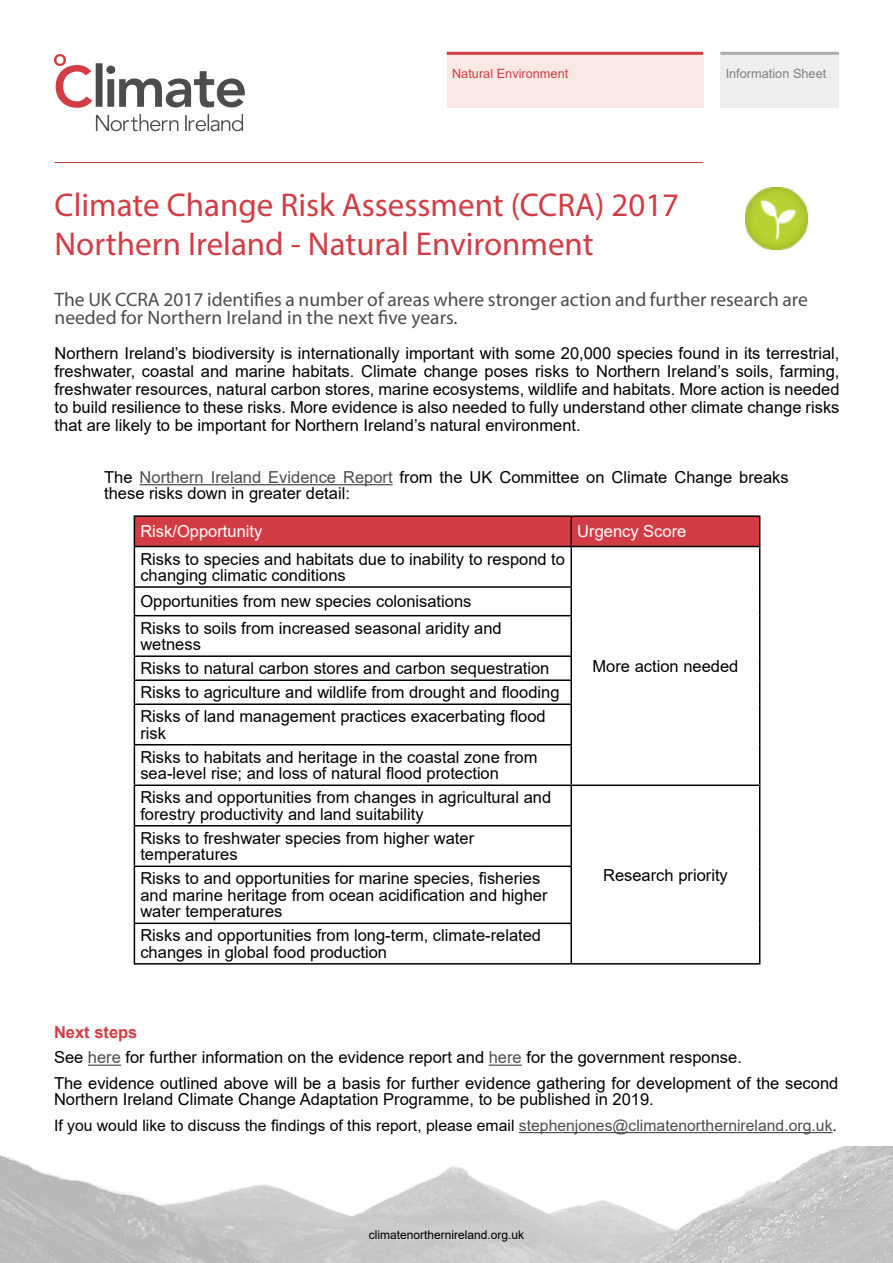
<style>
.page{position:relative;width:893px;height:1263px;background:#fff}
.page>*{position:absolute;margin:0;border:0;box-sizing:border-box;transform-origin:0 0}
.t1{font:33px/39px "Myriad Pro";color:#d23d45}
.t2{font:19.5px/18px "Myriad Pro";color:#4d4d4f}
.t3{font:16.5px/16.5px "Arial";color:#000}
.t4{font:16.5px "Arial";color:#fff}
.t5{font:15.75px "Arial";color:#000}
.t6{font:12.75px "Arial";color:#d23d45}
.t7{font:12.75px "Arial";color:#808285}
.t8{font:12px "Arial";color:#000}
.s1{color:#4d4d4f}
.s2{font-weight:700;color:#d23d45}
</style>
<div class="page">
<svg style="left:54px;top:54px;width:191px;height:54px"></svg>
<svg style="left:96px;top:114px;width:82px;height:17px"></svg>
<svg style="left:185px;top:114px;width:58px;height:17px"></svg>
<div style="left:447px;top:54px;width:256px;height:54px;background:#f9e9e4"></div>
<hr style="left:447px;top:52px;width:256px;height:3px;background:#d23d45">
<div style="left:720px;top:54px;width:119px;height:54px;background:#efeeef"></div>
<hr style="left:720px;top:52px;width:119px;height:3px;background:#a9acac">
<hr style="left:55px;top:162px;width:648px;height:1px;background:#d23d45">
<img style="left:0;top:1146px;width:893px;height:117px">
<hr style="left:134px;top:515px;width:437px;height:2px;background:#000">
<hr style="left:571px;top:515px;width:189px;height:2px;background:#000">
<svg style="left:134px;top:516px;width:626px;height:30px;background:#c93a42"></svg>
<hr style="left:134px;top:546px;width:437px;height:1px;background:#000">
<hr style="left:134px;top:547px;width:1px;height:39px;background:#000">
<hr style="left:571px;top:546px;width:189px;height:1px;background:#000">
<hr style="left:570px;top:547px;width:2px;height:39px;background:#000">
<hr style="left:759px;top:547px;width:1px;height:40px;background:#000">
<hr style="left:134px;top:586px;width:438px;height:2px;background:#000">
<svg style="left:134px;top:588px;width:1px;height:27px"></svg>
<hr style="left:570px;top:588px;width:2px;height:27px;background:#000">
<svg style="left:759px;top:587px;width:1px;height:29px"></svg>
<hr style="left:134px;top:615px;width:438px;height:1px;background:#000">
<hr style="left:134px;top:616px;width:1px;height:39px;background:#000">
<hr style="left:570px;top:616px;width:2px;height:39px;background:#000">
<hr style="left:759px;top:616px;width:1px;height:40px;background:#000">
<hr style="left:134px;top:655px;width:438px;height:2px;background:#000">
<hr style="left:570px;top:657px;width:2px;height:22px;background:#000">
<hr style="left:134px;top:679px;width:438px;height:2px;background:#000">
<svg style="left:134px;top:657px;width:1px;height:46px"></svg>
<hr style="left:570px;top:681px;width:2px;height:22px;background:#000">
<svg style="left:759px;top:656px;width:1px;height:48px"></svg>
<hr style="left:134px;top:703px;width:438px;height:2px;background:#000">
<hr style="left:134px;top:705px;width:1px;height:39px;background:#000">
<hr style="left:570px;top:705px;width:2px;height:39px;background:#000">
<hr style="left:759px;top:704px;width:1px;height:41px;background:#000">
<hr style="left:134px;top:744px;width:438px;height:1px;background:#000">
<hr style="left:134px;top:745px;width:1px;height:39px;background:#000">
<hr style="left:570px;top:745px;width:2px;height:39px;background:#000">
<hr style="left:759px;top:745px;width:1px;height:39px;background:#000">
<hr style="left:134px;top:784px;width:437px;height:2px;background:#000">
<hr style="left:134px;top:786px;width:1px;height:39px;background:#000">
<hr style="left:571px;top:784px;width:189px;height:2px;background:#000">
<hr style="left:570px;top:786px;width:2px;height:39px;background:#000">
<hr style="left:759px;top:786px;width:1px;height:40px;background:#000">
<hr style="left:134px;top:825px;width:438px;height:1px;background:#000">
<hr style="left:134px;top:826px;width:1px;height:39px;background:#000">
<hr style="left:570px;top:826px;width:2px;height:39px;background:#000">
<hr style="left:759px;top:826px;width:1px;height:40px;background:#000">
<hr style="left:134px;top:865px;width:438px;height:2px;background:#000">
<hr style="left:134px;top:867px;width:1px;height:55px;background:#000">
<hr style="left:570px;top:867px;width:2px;height:55px;background:#000">
<hr style="left:759px;top:866px;width:1px;height:57px;background:#000">
<hr style="left:134px;top:922px;width:438px;height:2px;background:#000">
<hr style="left:134px;top:924px;width:1px;height:39px;background:#000">
<hr style="left:570px;top:924px;width:2px;height:39px;background:#000">
<hr style="left:759px;top:923px;width:1px;height:40px;background:#000">
<hr style="left:134px;top:963px;width:437px;height:1px;background:#000">
<hr style="left:571px;top:963px;width:189px;height:1px;background:#000">
<img style="left:745px;top:188px;width:62px;height:61px">
<hr style="left:140px;top:484px;width:253px;height:1px;background:#4d4d4f">
<hr style="left:88px;top:1064px;width:33px;height:2px;background:#4d4d4f">
<hr style="left:489px;top:1064px;width:33px;height:2px;background:#4d4d4f">
<hr style="left:519px;top:1132px;width:314px;height:1px;background:#4d4d4f">
<p class="t6" style="left:452px;top:65px;width:118px">Natural Environment</p>
<p class="t7" style="left:726px;top:65px;width:102px">Information Sheet</p>
<h1 class="t1" style="left:55px;top:185px;width:626px">Climate Change Risk Assessment (CCRA) 2017<br>Northern Ireland - Natural Environment</h1>
<p class="t2" style="left:55px;top:290px;width:755px">The UK CCRA 2017 identifies a number of areas where stronger action and further research are needed for Northern Ireland in the next five years.</p>
<p class="t3" style="left:55px;top:344px;width:786px;line-height:18px;text-align:justify">Northern Ireland’s biodiversity is internationally important with some 20,000 species found in its terrestrial, freshwater, coastal and marine habitats. Climate change poses risks to Northern Ireland’s soils, farming, freshwater resources, natural carbon stores, marine ecosystems, wildlife and habitats. More action is needed to build resilience to these risks. More evidence is also needed to fully understand other climate change risks that are likely to be important for Northern Ireland’s natural environment.</p>
<p class="t3" style="left:104px;top:469px;width:686px">The <span class="s1">Northern Ireland Evidence Report</span> from the UK Committee on Climate Change breaks these risks down in greater detail:</p>
<p class="t4" style="left:140px;top:520px;width:123px">Risk/Opportunity</p>
<p class="t4" style="left:577px;top:520px;width:111px">Urgency Score</p>
<p class="t3" style="left:140px;top:550px;width:426px">Risks to species and habitats due to inability to respond to changing climatic conditions</p>
<p class="t3" style="left:140px;top:588px;width:363px;line-height:26.4px">Opportunities from new species colonisations<br>Risks to soils from increased seasonal aridity and</p>
<p class="t3" style="left:140px;top:632px;width:421px;line-height:24px">wetness<br>Risks to natural carbon stores and carbon sequestration Risks to agriculture and wildlife from drought and flooding Risks of land management practices exacerbating flood</p>
<p class="t3" style="left:140px;top:721px;width:399px;line-height:24px">risk<br>Risks to habitats and heritage in the coastal zone from</p>
<p class="t3" style="left:140px;top:761px;width:412px;line-height:24px">sea-level rise; and loss of natural flood protection<br>Risks and opportunities from changes in agricultural and</p>
<p class="t3" style="left:140px;top:806px;width:285px">forestry productivity and land suitability</p>
<p class="t3" style="left:140px;top:830px;width:335px">Risks to freshwater species from higher water temperatures</p>
<p class="t3" style="left:140px;top:870px;width:409px">Risks to and opportunities for marine species, fisheries and marine heritage from ocean acidification and higher water temperatures</p>
<p class="t3" style="left:140px;top:927px;width:402px">Risks and opportunities from long-term, climate-related changes in global food production</p>
<p class="t3" style="left:593px;top:658px;width:147px">More action needed</p>
<p class="t3" style="left:603px;top:866px;width:126px">Research priority</p>
<p class="t3" style="left:54px;top:1019px;width:786px;line-height:25.5px"><span class="s2">Next steps<br></span>See <span class="s1">here</span> for further information on the evidence report and <span class="s1">here</span> for the government response.<br>The evidence outlined above will be a basis for further evidence gathering for development of the second</p>
<p class="t3" style="left:54px;top:1091px;width:601px">Northern Ireland Climate Change Adaptation Programme, to be published in 2019.</p>
<p class="t5" style="left:54px;top:1114px;width:784px">If you would like to discuss the findings of this report, please email <span class="s1">stephenjones@climatenorthernireland.org.uk</span>.</p>
<p class="t8" style="left:369px;top:1226px;width:157px">climatenorthernireland.org.uk</p>
</div>
